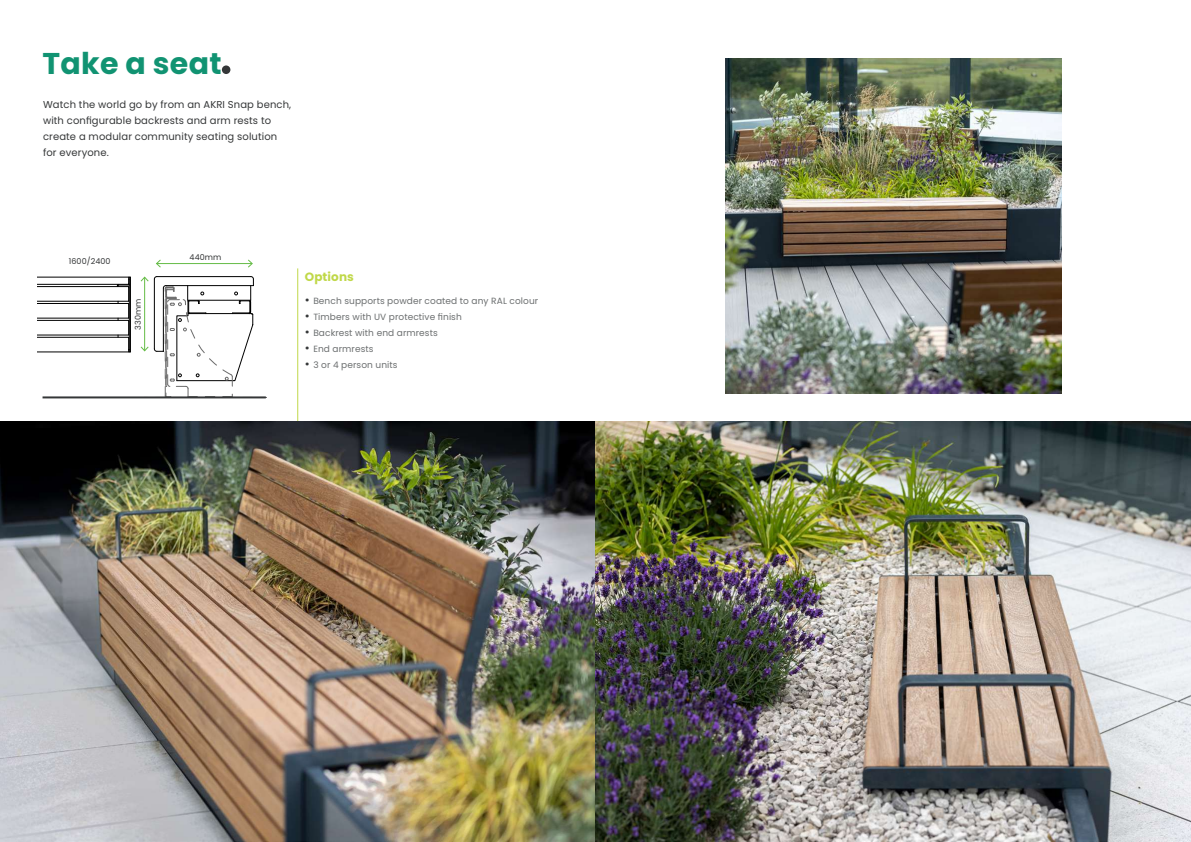
<style>
.page{position:relative;width:1191px;height:842px;background:#fff}
.page>*{position:absolute;margin:0;border:0;box-sizing:border-box;transform-origin:0 0}
.t1{font:700 30px "Poppins";letter-spacing:.01em;color:#119372}
.t2{font:700 12px "Poppins";letter-spacing:.01em;color:#c0d849}
.t3{font:10px/16px "Poppins";letter-spacing:.01em;color:#353738}
.t4{font:9px "Poppins";letter-spacing:.01em;color:#6c6f70}
.t5{font:8px "Poppins";letter-spacing:.01em;color:#353738}
.s1{font-size:12px;color:#353738}
</style>
<div class="page">
<img style="left:0;top:421px;width:1191px;height:421px">
<div style="left:222px;top:65px;width:8px;height:9px;background:#353738;border-radius:50%"></div>
<hr style="left:297px;top:268px;width:1px;height:153px;background:#c0d849">
<img style="left:725px;top:58px;width:336px;height:336px">
<svg style="left:140px;top:276px;width:114px;height:120px"></svg>
<hr style="left:157px;top:263px;width:95px;height:1px;background:#65bc46">
<svg style="left:247px;top:259px;width:6px;height:9px"></svg>
<svg style="left:156px;top:259px;width:6px;height:9px"></svg>
<hr style="left:37px;top:335px;width:92px;height:1px;background:#000">
<hr style="left:37px;top:320px;width:92px;height:1px;background:#000">
<hr style="left:37px;top:301px;width:92px;height:1px;background:#000">
<hr style="left:37px;top:286px;width:92px;height:1px;background:#000">
<hr style="left:37px;top:284px;width:92px;height:1px;background:#000">
<hr style="left:37px;top:318px;width:92px;height:1px;background:#000">
<hr style="left:37px;top:303px;width:92px;height:1px;background:#000">
<hr style="left:37px;top:337px;width:92px;height:1px;background:#000">
<hr style="left:37px;top:277px;width:92px;height:1px;background:#000">
<hr style="left:37px;top:351px;width:92px;height:1px;background:#000">
<svg style="left:117px;top:276px;width:14px;height:77px"></svg>
<hr style="left:43px;top:396px;width:223px;height:2px;background:#353738">
<h1 class="t1" style="left:43px;top:46px;width:180px">Take a seat</h1>
<p class="t3" style="left:43px;top:96px;width:250px">Watch the world go by from an AKRI Snap bench, with configurable backrests and arm rests to create a modular community seating solution for everyone.</p>
<p class="t5" style="left:69px;top:256px;width:43px">1600/2400</p>
<p class="t5" style="left:190px;top:252px;width:33px">440mm</p>
<p class="t5" style="left:133px;top:330px;width:33px;rotate:-90deg">330mm</p>
<p class="t2" style="left:305px;top:270px;width:51px">Options</p>
<p class="t4" style="left:305px;top:295px;width:235px"><span class="s1">•</span> Bench supports powder coated to any RAL colour</p>
<p class="t4" style="left:305px;top:311px;width:158px"><span class="s1">•</span> Timbers with UV protective finish</p>
<p class="t4" style="left:305px;top:327px;width:134px"><span class="s1">•</span> Backrest with end armrests</p>
<p class="t4" style="left:305px;top:343px;width:70px"><span class="s1">•</span> End armrests</p>
<p class="t4" style="left:305px;top:359px;width:94px"><span class="s1">•</span> 3 or 4 person units</p>
</div>
